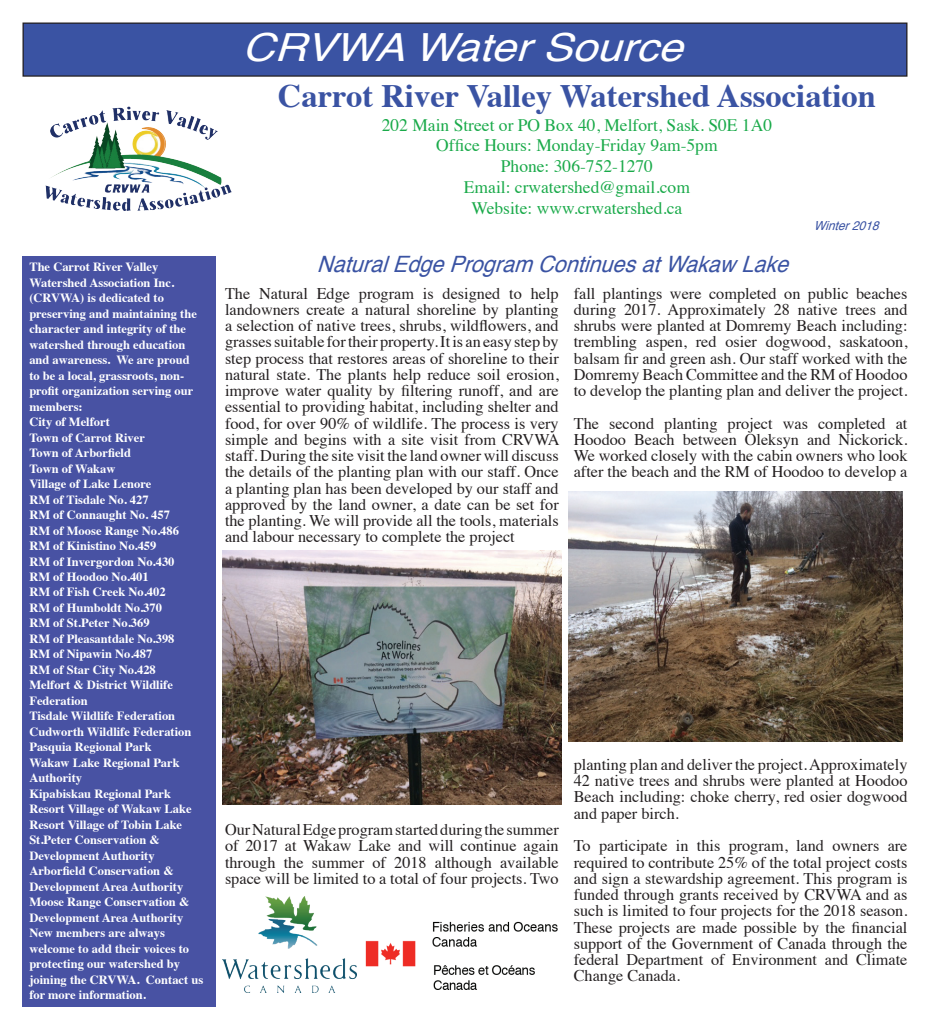
<style>
.page{position:relative;width:930px;height:1029px;background:#fff}
.page>*{position:absolute;margin:0;border:0;box-sizing:border-box;transform-origin:0 0}
.t1{font:italic 38.75px "Helvetica";color:#fff;scale:1.14 1}
.t2{font:700 32.62px "Times";color:#3a53a3}
.t3{font:italic 22.5px "Helvetica";color:#3a53a3;scale:.96 1}
.t4{font:17.5px/20.8px "Times";color:#1aaa4a;text-align:center}
.t5{font:16.25px/16.2px "Times";color:#231f20;text-align:justify}
.t6{font:700 12.5px/15.5px "Times";color:#fff}
.t7{font:italic 12.5px "Helvetica";color:#3a53a3;scale:.96 1}
</style>
<div class="page">
<img style="left:112px;top:106px;width:56px;height:15px">
<div style="left:23px;top:23px;width:884px;height:53px;background:#3a53a3"></div>
<div style="left:22px;top:22px;width:885px;height:55px;border:1px solid #231f20"></div>
<div style="left:22px;top:256px;width:194px;height:750px;background:#4852a3"></div>
<img style="left:569px;top:491px;width:333px;height:250px">
<img style="left:223px;top:550px;width:338px;height:254px">
<img style="left:223px;top:896px;width:133px;height:96px">
<img style="left:365px;top:921px;width:193px;height:69px">
<h1 class="t1" style="left:242px;top:17px;width:404px">CRVWAWaterSource</h1>
<h2 class="t2" style="left:278px;top:65px;width:600px">Carrot River Valley Watershed Association</h2>
<p class="t4" style="left:382px;top:113px;width:392px">202 Main Street or PO Box 40, Melfort, Sask. S0E 1A0<br>Office Hours: Monday-Friday 9am-5pm<br>Phone: 306-752-1270<br>Email: crwatershed@gmail.com<br>Website: www.crwatershed.ca</p>
<p class="t7" style="left:814px;top:216px;width:75px">Winter2018</p>
<p class="t6" style="left:29px;top:258px;width:175px">The Carrot River Valley<br>Watershed Association Inc. (CRVWA) is dedicated to preserving and maintaining the character and integrity of the watershed through education and awareness. We are proud<br>to be a local, grassroots, non&shy;profit organization serving our members:<br>City of Melfort<br>Town of Carrot River<br>Town of Arborfield<br>Town of Wakaw<br>Village of Lake Lenore<br>RM of Tisdale No. 427<br>RM of Connaught No. 457<br>RM of Moose Range No.486<br>RM of Kinistino No.459<br>RM of Invergordon No.430<br>RM of Hoodoo No.401<br>RM of Fish Creek No.402<br>RM of Humboldt No.370<br>RM of St.Peter No.369<br>RM of Pleasantdale No.398<br>RM of Nipawin No.487<br>RM of Star City No.428<br>Melfort &amp; District Wildlife<br>Federation<br>Tisdale Wildlife Federation<br>Cudworth Wildlife Federation<br>Pasquia Regional Park<br>Wakaw Lake Regional Park<br>Authority<br>Kipabiskau Regional Park<br>Resort Village of Wakaw Lake<br>Resort Village of Tobin Lake<br>St.Peter Conservation &amp;<br>Development Authority<br>Arborfield Conservation &amp;<br>Development Area Authority<br>Moose Range Conservation &amp;<br>Development Area Authority<br>New members are always welcome to add their voices to protecting our watershed by joining the CRVWA. Contact us for more information.</p>
<h3 class="t3" style="left:317px;top:246px;width:504px">NaturalEdgeProgramContinuesatWakawLake</h3>
<p class="t5" style="left:225px;top:283px;width:336px">The Natural Edge program is designed to help landowners create a natural shoreline by planting a selection of native trees, shrubs, wildflowers, and grasses suitable for their property. It is an easy step by step process that restores areas of shoreline to their natural state. The plants help reduce soil erosion, improve water quality by filtering runoff, and are essential to providing habitat, including shelter and food, for over 90% of wildlife. The process is very simple and begins with a site visit from CRVWA staff. During the site visit the land owner will discuss the details of the planting plan with our staff. Once a planting plan has been developed by our staff and approved by the land owner, a date can be set for the planting. We will provide all the tools, materials and labour necessary to complete the project</p>
<p class="t5" style="left:574px;top:283px;width:335px">fall plantings were completed on public beaches during 2017. Approximately 28 native trees and shrubs were planted at Domremy Beach including: trembling aspen, red osier dogwood, saskatoon, balsam fir and green ash. Our staff worked with the Domremy Beach Committee and the RM of Hoodoo to develop the planting plan and deliver the project.</p>
<p class="t5" style="left:574px;top:413px;width:335px">The second planting project was completed at Hoodoo Beach between Oleksyn and Nickorick.<br>We worked closely with the cabin owners who look after the beach and the RM of Hoodoo to develop a</p>
<p class="t5" style="left:574px;top:755px;width:335px">planting plan and deliver the project. Approximately 42 native trees and shrubs were planted at Hoodoo Beach including: choke cherry, red osier dogwood and paper birch.</p>
<p class="t5" style="left:574px;top:836px;width:335px">To participate in this program, land owners are required to contribute 25% of the total project costs and sign a stewardship agreement. This program is funded through grants received by CRVWA and as such is limited to four projects for the 2018 season.<br>These projects are made possible by the financial support of the Government of Canada through the federal Department of Environment and Climate Change Canada.</p>
<p class="t5" style="left:225px;top:820px;width:335px">Our Natural Edge program started during the summer of 2017 at Wakaw Lake and will continue again through the summer of 2018 although available space will be limited to a total of four projects. Two</p>
</div>
